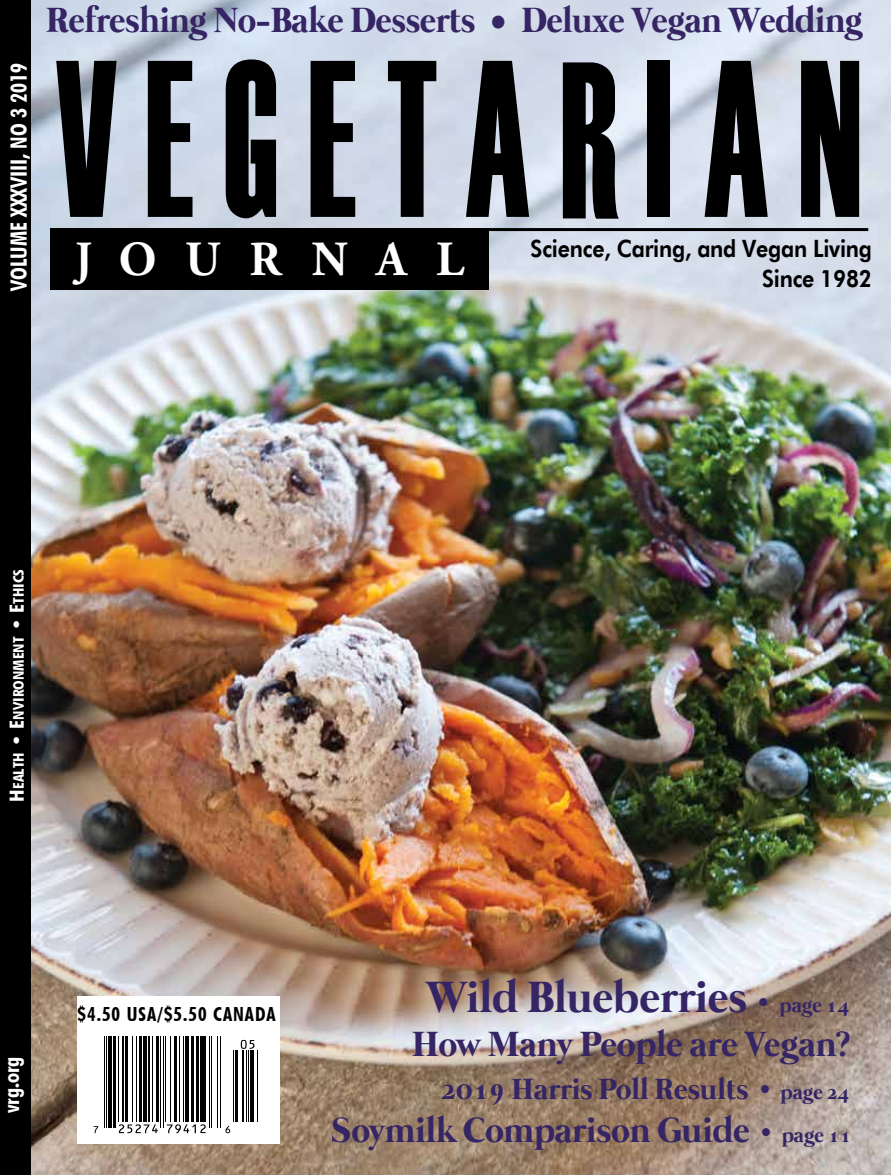
<style>
.page{position:relative;width:891px;height:1175px;background:#fff}
.page>*{position:absolute;margin:0;border:0;box-sizing:border-box;transform-origin:0 0}
.t1{font:222.75px "Haettenschweiler";letter-spacing:.2em;color:#000;scale:.67 1}
.t2{font:700 48.9px "Adobe Garamond Pro";letter-spacing:.6em;color:#fff;scale:.91 1}
.t3{font:700 45px "Mermaid";color:#352564}
.t4{font:700 36px "Mermaid";letter-spacing:-.01em;color:#352564}
.t5{font:700 30px "Mermaid";color:#352564}
.t6{font:23.85px/30px "Futuri Bold SWFTE";letter-spacing:-.01em;color:#000;text-align:right;scale:.9 1}
.t7{font:22.5px "Futuri Condensed Bold SWFTE";color:#fff}
.t8{font:19.5px "Futuri Condensed Bold SWFTE";letter-spacing:.05em;color:#000}
.t9{font:14.7px "Futuri Condensed Bold SWFTE";color:#fff;scale:1.15 1}
.s1{font-family:"Futuri Regular SWFTE";font-weight:400;font-size:43.5px}
.s2{font-size:19.65px}
.s3{font-family:"Futuri Regular SWFTE";font-weight:400;font-size:27px}
.s4{font-size:21px}
</style>
<div class="page">
<img style="left:31px;top:0;width:860px;height:1174px">
<hr style="left:487px;top:228px;width:381px;height:3px;background:#000">
<div style="left:51px;top:228px;width:438px;height:62px;background:#000"></div>
<div style="left:77px;top:996px;width:202px;height:148px;background:#fff"></div>
<hr style="left:104px;top:1036px;width:1px;height:91px;background:#000">
<hr style="left:106px;top:1036px;width:1px;height:91px;background:#000">
<hr style="left:108px;top:1036px;width:2px;height:91px;background:#000">
<hr style="left:110px;top:1036px;width:1px;height:91px;background:#000">
<hr style="left:111px;top:1036px;width:1px;height:91px;background:#000">
<hr style="left:113px;top:1036px;width:2px;height:91px;background:#000">
<hr style="left:115px;top:1036px;width:1px;height:91px;background:#000">
<hr style="left:119px;top:1036px;width:1px;height:85px;background:#000">
<hr style="left:122px;top:1036px;width:1px;height:85px;background:#000">
<hr style="left:123px;top:1036px;width:1px;height:85px;background:#000">
<hr style="left:126px;top:1036px;width:1px;height:85px;background:#000">
<hr style="left:127px;top:1036px;width:1px;height:85px;background:#000">
<hr style="left:132px;top:1036px;width:1px;height:85px;background:#000">
<hr style="left:136px;top:1036px;width:1px;height:85px;background:#000">
<hr style="left:140px;top:1036px;width:1px;height:85px;background:#000">
<hr style="left:141px;top:1036px;width:1px;height:85px;background:#000">
<hr style="left:143px;top:1036px;width:1px;height:85px;background:#000">
<hr style="left:144px;top:1036px;width:2px;height:85px;background:#000">
<hr style="left:146px;top:1036px;width:1px;height:85px;background:#000">
<hr style="left:148px;top:1036px;width:1px;height:85px;background:#000">
<hr style="left:149px;top:1036px;width:1px;height:85px;background:#000">
<hr style="left:152px;top:1036px;width:1px;height:85px;background:#000">
<hr style="left:157px;top:1036px;width:1px;height:85px;background:#000">
<hr style="left:158px;top:1036px;width:1px;height:85px;background:#000">
<hr style="left:160px;top:1036px;width:1px;height:91px;background:#000">
<hr style="left:163px;top:1036px;width:1px;height:91px;background:#000">
<hr style="left:165px;top:1036px;width:1px;height:85px;background:#000">
<hr style="left:170px;top:1036px;width:1px;height:85px;background:#000">
<hr style="left:174px;top:1036px;width:1px;height:85px;background:#000">
<hr style="left:175px;top:1036px;width:2px;height:85px;background:#000">
<hr style="left:177px;top:1036px;width:1px;height:85px;background:#000">
<hr style="left:179px;top:1036px;width:1px;height:85px;background:#000">
<hr style="left:183px;top:1036px;width:1px;height:85px;background:#000">
<hr style="left:185px;top:1036px;width:1px;height:85px;background:#000">
<hr style="left:186px;top:1036px;width:2px;height:85px;background:#000">
<hr style="left:188px;top:1036px;width:1px;height:85px;background:#000">
<hr style="left:191px;top:1036px;width:2px;height:85px;background:#000">
<hr style="left:193px;top:1036px;width:1px;height:85px;background:#000">
<hr style="left:196px;top:1036px;width:2px;height:85px;background:#000">
<hr style="left:198px;top:1036px;width:1px;height:85px;background:#000">
<hr style="left:200px;top:1036px;width:1px;height:85px;background:#000">
<hr style="left:201px;top:1036px;width:1px;height:85px;background:#000">
<hr style="left:204px;top:1036px;width:1px;height:85px;background:#000">
<hr style="left:205px;top:1036px;width:1px;height:85px;background:#000">
<hr style="left:209px;top:1036px;width:1px;height:91px;background:#000">
<hr style="left:211px;top:1036px;width:1px;height:91px;background:#000">
<hr style="left:217px;top:1036px;width:1px;height:91px;background:#000">
<hr style="left:220px;top:1036px;width:1px;height:91px;background:#000">
<hr style="left:233px;top:1050px;width:1px;height:71px;background:#000">
<hr style="left:236px;top:1050px;width:1px;height:71px;background:#000">
<hr style="left:237px;top:1050px;width:1px;height:71px;background:#000">
<hr style="left:242px;top:1050px;width:1px;height:71px;background:#000">
<hr style="left:243px;top:1050px;width:1px;height:71px;background:#000">
<hr style="left:246px;top:1050px;width:1px;height:71px;background:#000">
<hr style="left:248px;top:1050px;width:1px;height:71px;background:#000">
<hr style="left:251px;top:1050px;width:1px;height:71px;background:#000">
<hr style="left:252px;top:1050px;width:1px;height:71px;background:#000">
<hr style="left:253px;top:1050px;width:1px;height:71px;background:#000">
<hr style="left:257px;top:1050px;width:1px;height:71px;background:#000">
<svg style="left:94px;top:1126px;width:4px;height:7px"></svg>
<svg style="left:225px;top:1126px;width:5px;height:7px"></svg>
<svg style="left:119px;top:1124px;width:39px;height:9px"></svg>
<svg style="left:167px;top:1124px;width:39px;height:9px"></svg>
<svg style="left:241px;top:1039px;width:14px;height:9px"></svg>
<div style="left:0;top:0;width:31px;height:1174px;background:#000"></div>
<p class="t7" style="left:4px;top:290px;width:229px;rotate:-90deg">VOLUME XXXVIII, NO 3 2019</p>
<p class="t4" style="left:46px;top:-1px;width:818px">Refreshing No-Bake Desserts <span class="s1">·</span> Deluxe Vegan Wedding</p>
<h1 class="t1" style="left:56px;top:-12px;width:1204px">VEGETARIAN</h1>
<h2 class="t2" style="left:75px;top:231px;width:429px">JOURNAL</h2>
<p class="t6" style="left:531px;top:233px;width:381px">Science, Caring, and Vegan Living<br>Since 1982</p>
<p class="t9" style="left:9px;top:801px;width:204px;rotate:-90deg"><span class="s2">H</span>ealth <span class="s2">• E</span>nvironment <span class="s2">• E</span>thics</p>
<p class="t7" style="left:-4px;top:1113px;width:58px;rotate:-90deg">vrg.org</p>
<p class="t8" style="left:78px;top:1001px;width:200px">$4.50 USA/$5.50 CANADA</p>
<p class="t3" style="left:426px;top:971px;width:424px">Wild Blueberries <span class="s3">·</span> <span class="s4">page 14</span></p>
<p class="t4" style="left:412px;top:1023px;width:439px">How Many People are Vegan?</p>
<p class="t5" style="left:441px;top:1071px;width:409px">2019 Harris Poll Results <span class="s3">·</span> <span class="s4">page 24</span></p>
<p class="t4" style="left:332px;top:1109px;width:521px">Soymilk Comparison Guide <span class="s3">·</span> <span class="s4">page 11</span></p>
</div>
